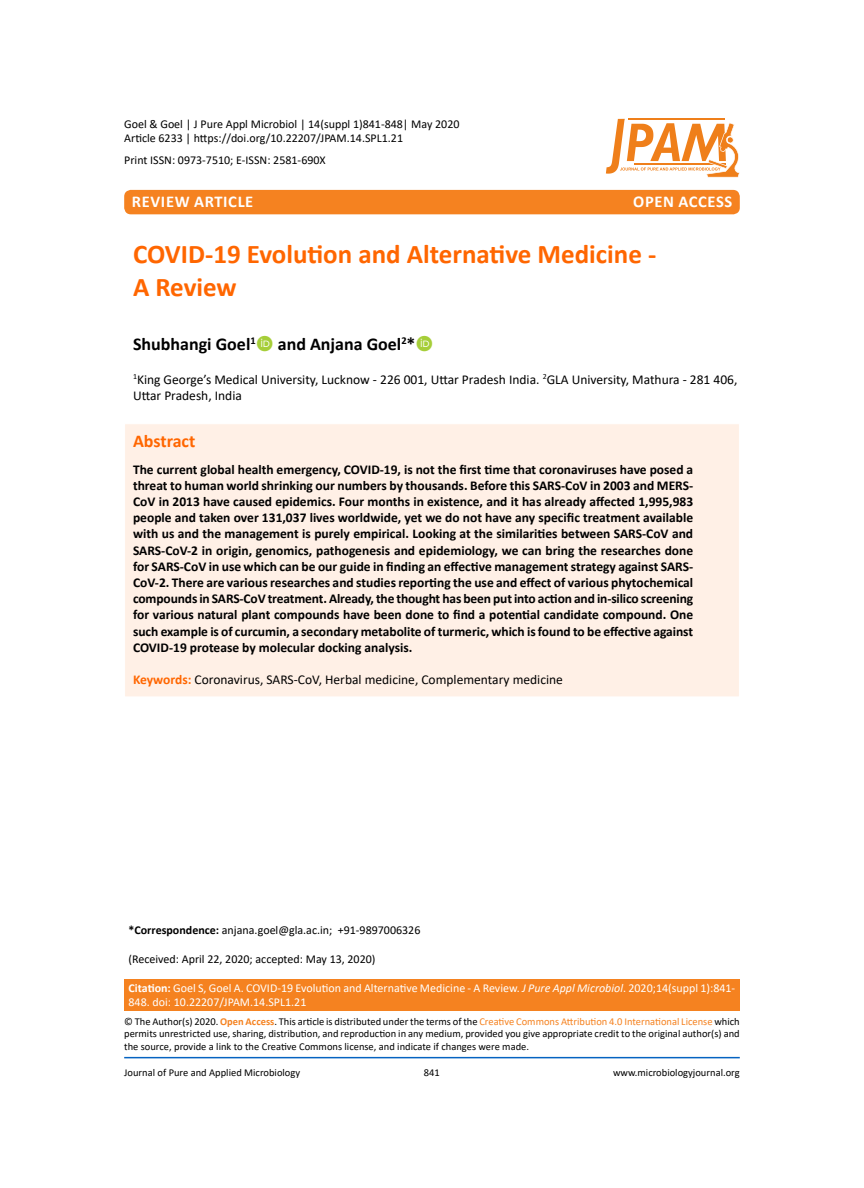
<style>
.page{position:relative;width:864px;height:1188px;background:#fff}
.page>*{position:absolute;margin:0;border:0;box-sizing:border-box;transform-origin:0 0}
.t1{font:700 27px/32.4px "Calibri";color:#f60}
.t2{font:700 18px "Calibri";color:#000}
.t3{font:700 18px "Calibri";color:#f60}
.t4{font:700 16.5px "Calibri";letter-spacing:.04em;color:#fff}
.t5{font:700 13.5px/16.2px "Calibri";color:#000;text-align:justify}
.t6{font:13.5px/16.2px "Calibri";color:#000}
.t7{font:12px/14.4px "Calibri";color:#000}
.t8{font:12px/14.4px "Calibri";color:#fff}
.t9{font:10.5px/12.6px "Calibri";color:#000;text-align:justify}
.s1{font-weight:700;color:#f60}
.s2{font-weight:700}
.s3{font-style:italic}
.s4{font-weight:700;color:#f58220}
.s5{color:#f58220}
</style>
<div class="page">
<div style="left:124px;top:423px;width:616px;height:274px;background:#fff0e6;border:1px solid #fff"></div>
<div style="left:124px;top:980px;width:616px;height:31px;background:#f58220"></div>
<hr style="left:124px;top:1057px;width:616px;height:1px;background:#0563c1">
<div style="left:124px;top:190px;width:616px;height:24px;background:#f58220;border-radius:7px"></div>
<svg style="left:606px;top:119px;width:134px;height:59px"></svg>
<p class="t7" style="left:124px;top:116px;width:337px">Goel &amp; Goel | J Pure Appl Microbiol | 14(suppl 1)841-848| May 2020<br>Article 6233 | https://doi.org/10.22207/JPAM.14.SPL1.21</p>
<p class="t7" style="left:124px;top:152px;width:203px">Print ISSN: 0973-7510; E-ISSN: 2581-690X</p>
<p class="t4" style="left:132px;top:189px;width:81px">ReVIEW Article</p>
<p class="t4" style="left:633px;top:189px;width:101px">OPEN ACCESS</p>
<h1 class="t1" style="left:133px;top:238px;width:525px">COVID-19 Evolution and Alternative Medicine -<br>A Review</h1>
<h2 class="t2" style="left:133px;top:331px;width:284px">Shubhangi Goel<sup>1</sup> and Anjana Goel<sup>2</sup>*</h2>
<p class="t6" style="left:133px;top:371px;width:606px"><sup>1</sup>King George’s Medical University, Lucknow - 226 001, Uttar Pradesh India. <sup>2</sup>GLA University, Mathura - 281 406,<br>Uttar Pradesh, India</p>
<h2 class="t3" style="left:133px;top:428px;width:64px">Abstract</h2>
<p class="t5" style="left:133px;top:461px;width:562px">The current global health emergency, COVID-19, is not the first time that coronaviruses have posed a threat to human world shrinking our numbers by thousands. Before this SARS-CoV in 2003 and MERS-CoV in 2013 have caused epidemics. Four months in existence, and it has already affected 1,995,983 people and taken over 131,037 lives worldwide, yet we do not have any specific treatment available with us and the management is purely empirical. Looking at the similarities between SARS-CoV and SARS-CoV-2 in origin, genomics, pathogenesis and epidemiology, we can bring the researches done for SARS-CoV in use which can be our guide in finding an effective management strategy against SARS-CoV-2. There are various researches and studies reporting the use and effect of various phytochemical compounds in SARS-CoV treatment. Already, the thought has been put into action and in-silico screening for various natural plant compounds have been done to find a potential candidate compound. One such example is of curcumin, a secondary metabolite of turmeric, which is found to be effective against COVID-19 protease by molecular docking analysis.</p>
<p class="t6" style="left:133px;top:671px;width:431px"><span class="s1">Keywords:</span> Coronavirus, SARS-CoV, Herbal medicine, Complementary medicine</p>
<p class="t7" style="left:129px;top:923px;width:293px"><span class="s2">*Correspondence:</span> anjana.goel@gla.ac.in; +91-9897006326</p>
<p class="t7" style="left:129px;top:951px;width:248px">(Received: April 22, 2020; accepted: May 13, 2020)</p>
<p class="t8" style="left:129px;top:980px;width:608px"><span class="s2">Citation:</span> Goel S, Goel A. COVID-19 Evolution and Alternative Medicine - A Review. <span class="s3">J Pure Appl Microbiol</span>. 2020;14(suppl 1):841-<br>848. doi: 10.22207/JPAM.14.SPL1.21</p>
<p class="t9" style="left:124px;top:1015px;width:617px">© The Author(s) 2020. <span class="s4">Open Access</span>. This article is distributed under the terms of the <span class="s5">Creative Commons Attribution 4.0 International License</span> which permits unrestricted use, sharing, distribution, and reproduction in any medium, provided you give appropriate credit to the original author(s) and the source, provide a link to the Creative Commons license, and indicate if changes were made.</p>
<p class="t9" style="left:124px;top:1066px;width:177px">Journal of Pure and Applied Microbiology</p>
<p class="t9" style="left:424px;top:1066px;width:17px">841</p>
<p class="t9" style="left:613px;top:1066px;width:128px">www.microbiologyjournal.org</p>
</div>
